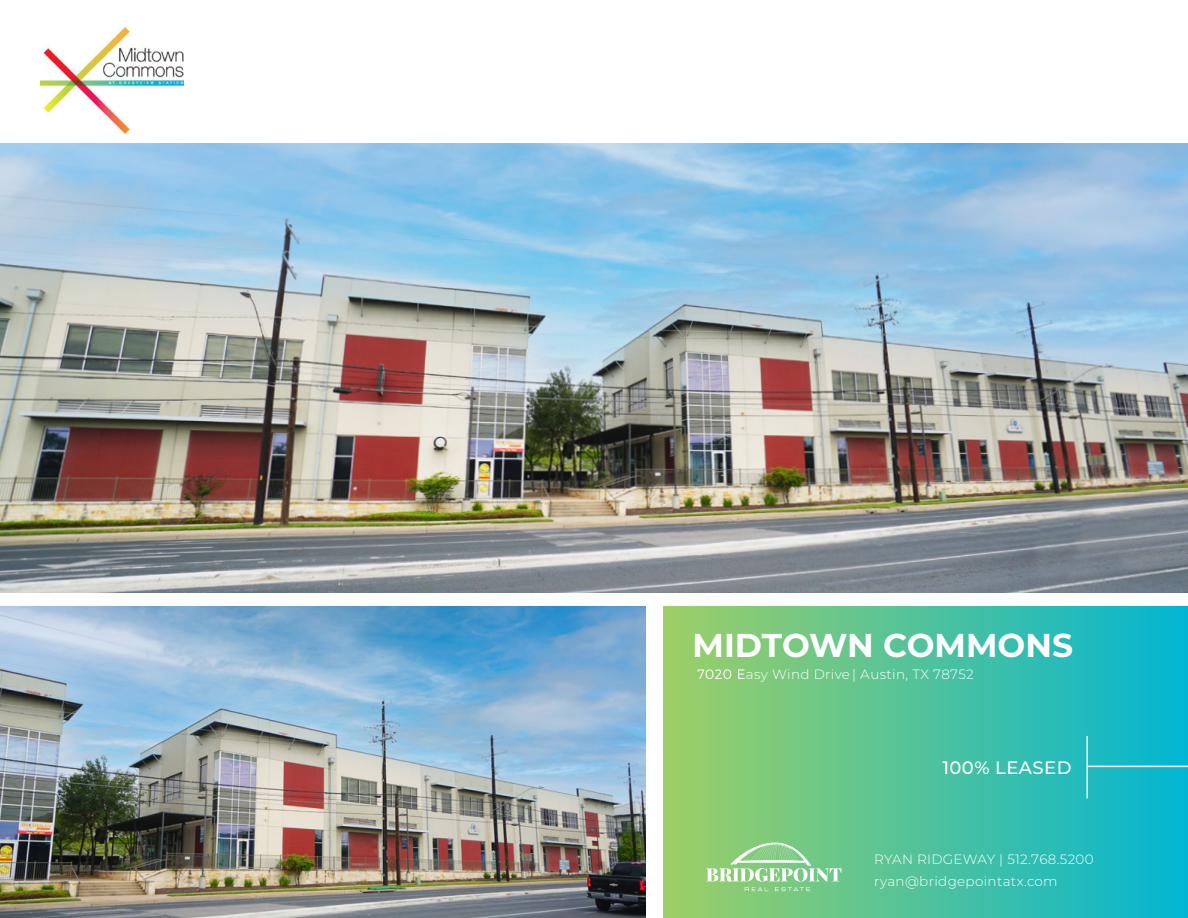
<style>
.page{position:relative;width:1188px;height:918px;background:#fff}
.page>*{position:absolute;margin:0;border:0;box-sizing:border-box;transform-origin:0 0}
.t1{font:700 33px "Montserrat";color:#fff}
.t2{font:500 18px "Montserrat";letter-spacing:.025em;color:#fff}
.t3{font:300 13.5px/22.5px "Montserrat";letter-spacing:.025em;color:#fff}
</style>
<div class="page">
<div style="left:663px;top:607px;width:525px;height:311px;background:linear-gradient(to right,#9ecf66,#02b5d3)"></div>
<img style="left:0;top:607px;width:646px;height:311px">
<svg style="left:698px;top:669px;width:47px;height:10px"></svg>
<hr style="left:1086px;top:736px;width:2px;height:62px;background:#fff">
<hr style="left:1088px;top:766px;width:100px;height:1px;background:#fff">
<img style="left:0;top:144px;width:1188px;height:449px">
<img style="left:40px;top:26px;width:144px;height:107px">
<svg style="left:706px;top:843px;width:136px;height:48px;background:#97d497"></svg>
<h1 class="t1" style="left:693px;top:621px;width:382px">MIDTOWN COMMONS</h1>
<p class="t3" style="left:746px;top:662px;width:230px">asy Wind Drive | Austin, TX 78752</p>
<h2 class="t2" style="left:942px;top:755px;width:131px">100% LEASED</h2>
<p class="t3" style="left:874px;top:847px;width:221px">RYAN RIDGEWAY | 512.768.5200 ryan@bridgepointatx.com</p>
</div>
